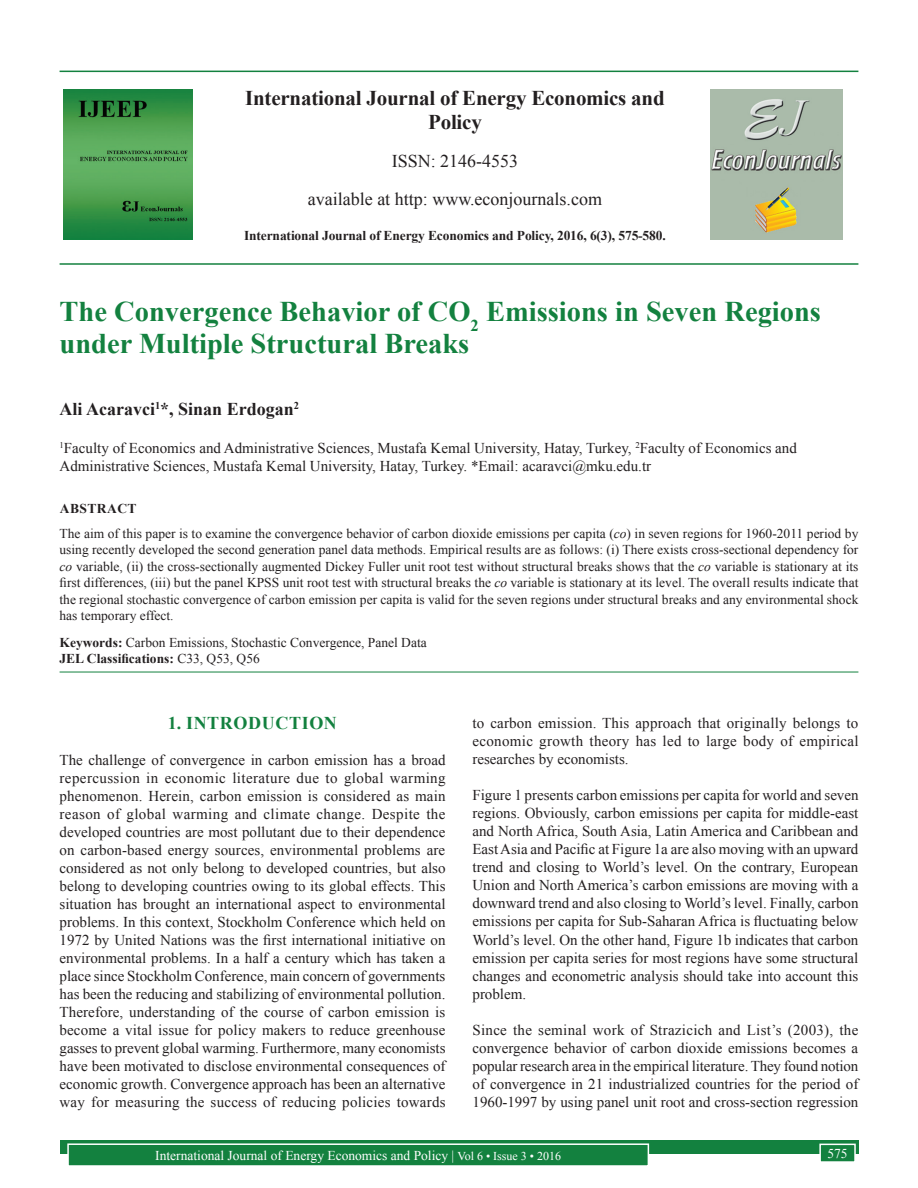
<style>
.page{position:relative;width:918px;height:1188px;background:#fff}
.page>*{position:absolute;margin:0;border:0;box-sizing:border-box;transform-origin:0 0}
.AT{font:700 28.5px/31.5px "Times New Roman";color:#13813f}
.Issue_details{font:700 21px/24px "Times New Roman";letter-spacing:-.01em;color:#231f20;text-align:center}
.Issue_details-2{font:18px "Times New Roman";color:#231f20}
.AU{font:700 18px "Times New Roman";color:#231f20}
.t1{font:700 18px "Times New Roman";letter-spacing:.035em;color:#13813f}
.TX{font:15px/18px "Times New Roman";color:#231f20;text-align:justify}
.AFF{font:15px/18px "Times New Roman";color:#231f20}
.ABS{font:13.5px/16.5px "Times New Roman";color:#231f20;text-align:justify}
.KWD{font:13.5px/16.2px "Times New Roman";color:#231f20}
.Folio{font:13.5px "Times New Roman";color:#fff}
.Issue_details-3{font:700 13.5px "Times New Roman";letter-spacing:-.01em;color:#231f20}
.ABSH{font:700 13.5px "Times New Roman";letter-spacing:.035em;color:#231f20}
.s1{font-style:italic}
.s2{font-weight:700}
.s3{font-size:12px}
</style>
<div class="page">
<div style="left:60px;top:1140px;width:798px;height:13px;background:#13813f"></div>
<div style="left:68px;top:1144px;width:580px;height:22px;background:#13813f"></div>
<div style="left:67px;top:1143px;width:582px;height:24px;border:2px solid #fff"></div>
<div style="left:820px;top:1144px;width:35px;height:18px;background:#13813f"></div>
<div style="left:819px;top:1144px;width:37px;height:19px;border:2px solid #fff"></div>
<hr style="left:60px;top:71px;width:798px;height:1px;background:#13813f">
<hr style="left:60px;top:263px;width:798px;height:2px;background:#13813f">
<img style="left:64px;top:89px;width:129px;height:151px">
<img style="left:711px;top:89px;width:132px;height:150px">
<hr style="left:60px;top:672px;width:798px;height:1px;background:#13813f">
<p class="Issue_details" style="left:245px;top:85px;width:421px">International Journal of Energy Economics and<br>Policy</p>
<p class="Issue_details-2" style="left:392px;top:148px;width:128px">ISSN: 2146-4553</p>
<p class="Issue_details-2" style="left:308px;top:186px;width:296px">available at http: www.econjournals.com</p>
<p class="Issue_details-3" style="left:244px;top:226px;width:423px">International Journal of Energy Economics and Policy, 2016, 6(3), 575-580.</p>
<p class="AT" style="left:60px;top:295px;width:763px">The Convergence Behavior of CO<sub>2</sub> Emissions in Seven Regions under Multiple Structural Breaks</p>
<p class="AU" style="left:60px;top:396px;width:241px">Ali Acaravci<sup>1</sup>*, Sinan Erdogan<sup>2</sup></p>
<p class="AFF" style="left:60px;top:438px;width:739px"><sup>1</sup>Faculty of Economics and Administrative Sciences, Mustafa Kemal University, Hatay, Turkey, <sup>2</sup>Faculty of Economics and<br>Administrative Sciences, Mustafa Kemal University, Hatay, Turkey. *Email: acaravci@mku.edu.tr</p>
<p class="ABSH" style="left:60px;top:498px;width:78px">ABSTRACT</p>
<p class="ABS" style="left:60px;top:525px;width:800px">The aim of this paper is to examine the convergence behavior of carbon dioxide emissions per capita (<span class="s1">co</span>) in seven regions for 1960-2011 period by using recently developed the second generation panel data methods. Empirical results are as follows: (i) There exists cross-sectional dependency for <span class="s1">co</span> variable, (ii) the cross-sectionally augmented Dickey Fuller unit root test without structural breaks shows that the <span class="s1">co</span> variable is stationary at its first differences, (iii) but the panel KPSS unit root test with structural breaks the <span class="s1">co</span> variable is stationary at its level. The overall results indicate that the regional stochastic convergence of carbon emission per capita is valid for the seven regions under structural breaks and any environmental shock has temporary effect.</p>
<p class="KWD" style="left:60px;top:634px;width:369px"><span class="s2">Keywords:</span> Carbon Emissions, Stochastic Convergence, Panel Data<br><span class="s2">JEL Classifications:</span> C33, Q53, Q56</p>
<h1 class="t1" style="left:168px;top:710px;width:171px">1. INTRODUCTION</h1>
<p class="TX" style="left:60px;top:751px;width:388px">The challenge of convergence in carbon emission has a broad repercussion in economic literature due to global warming phenomenon. Herein, carbon emission is considered as main reason of global warming and climate change. Despite the developed countries are most pollutant due to their dependence on carbon-based energy sources, environmental problems are considered as not only belong to developed countries, but also belong to developing countries owing to its global effects. This situation has brought an international aspect to environmental problems. In this context, Stockholm Conference which held on 1972 by United Nations was the first international initiative on environmental problems. In a half a century which has taken a place since Stockholm Conference, main concern of governments has been the reducing and stabilizing of environmental pollution.<br>Therefore, understanding of the course of carbon emission is become a vital issue for policy makers to reduce greenhouse gasses to prevent global warming. Furthermore, many economists have been motivated to disclose environmental consequences of economic growth. Convergence approach has been an alternative way for measuring the success of reducing policies towards</p>
<p class="TX" style="left:473px;top:713px;width:388px">to carbon emission. This approach that originally belongs to economic growth theory has led to large body of empirical researches by economists.</p>
<p class="TX" style="left:472px;top:785px;width:388px">Figure 1 presents carbon emissions per capita for world and seven regions. Obviously, carbon emissions per capita for middle-east and North Africa, South Asia, Latin America and Caribbean and East Asia and Pacific at Figure 1a are also moving with an upward trend and closing to World’s level. On the contrary, European Union and North America’s carbon emissions are moving with a downward trend and also closing to World’s level. Finally, carbon emissions per capita for Sub-Saharan Africa is fluctuating below World’s level. On the other hand, Figure 1b indicates that carbon emission per capita series for most regions have some structural changes and econometric analysis should take into account this problem.</p>
<p class="TX" style="left:472px;top:1020px;width:387px">Since the seminal work of Strazicich and List’s (2003), the convergence behavior of carbon dioxide emissions becomes a popular research area in the empirical literature. They found notion of convergence in 21 industrialized countries for the period of 1960-1997 by using panel unit root and cross-section regression</p>
<p class="Folio" style="left:155px;top:1146px;width:407px">International Journal of Energy Economics and Policy | <span class="s3">Vol 6 • Issue 3 • 2016</span></p>
<p class="Folio" style="left:827px;top:1144px;width:22px">575</p>
</div>
